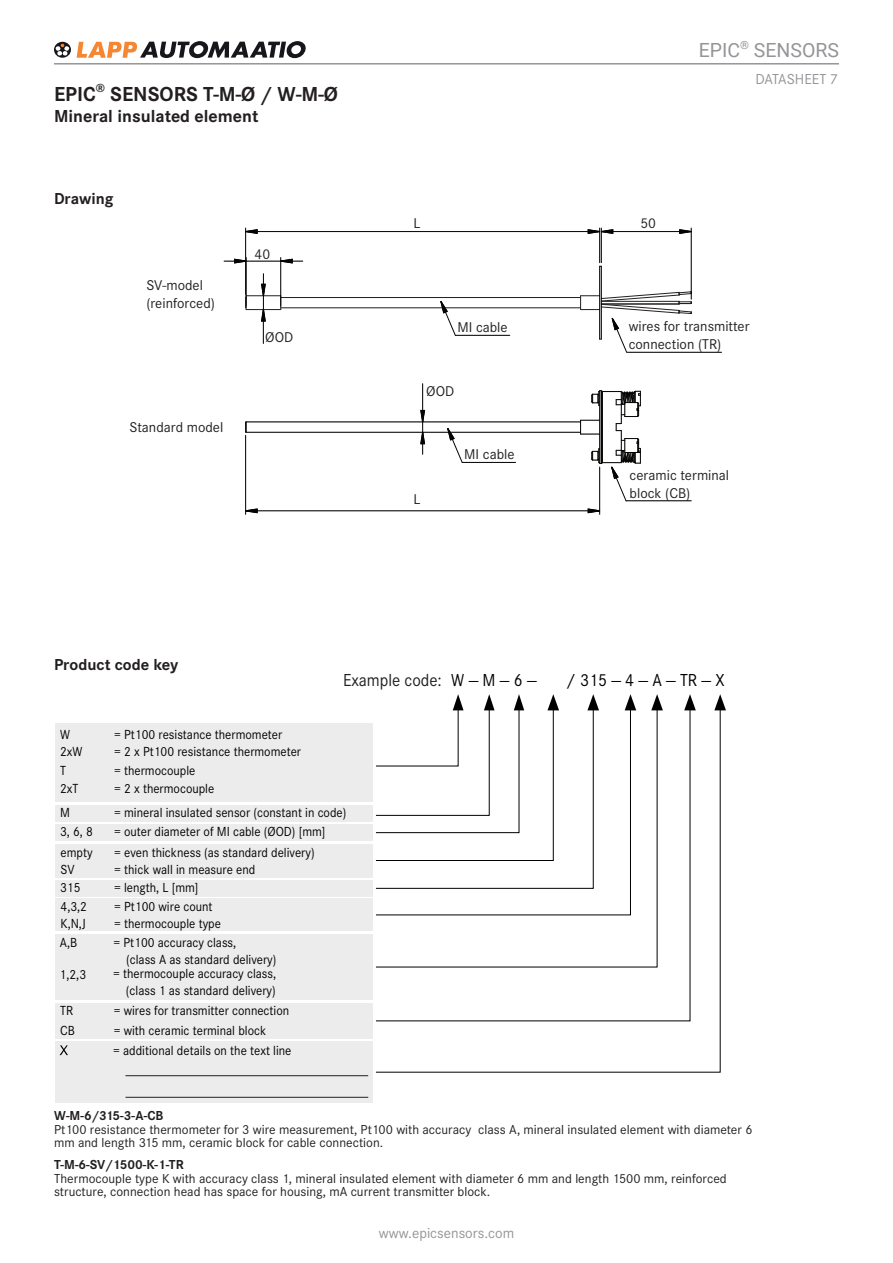
<style>
.page{position:relative;width:893px;height:1263px;background:#fff}
.page>*{position:absolute;margin:0;border:0;box-sizing:border-box;transform-origin:0 0}
.Main_headline_14pt_b{font:700 21px "Corporate STOT";color:#231f20}
.t1{font:19.5px "Roboto";color:#939598}
._2nd_headline_12pt_b{font:700 18px "Corporate STOT";color:#231f20}
.t2{font:18px "Corporate STOT";color:#231f20;scale:.94 1}
.t3{font:18px "Corporate STOT";color:#000;scale:.94 1}
.Body_headline_11pt_b{font:700 16.5px "Corporate STOT";color:#231f20}
.Datasheet_no__10_pt{font:15px "Corporate STOT";color:#939598}
.t4{font:14.7px/17.7px "Corporate STOT";color:#231f20}
.t5{font:13.65px/16.4px "Corporate STOT";color:#000;scale:.94 1}
.Table_text_9pt{font:13.5px/13.5px "Corporate STOT";color:#231f20}
.Table_text_9pt-2{font:700 13.5px "Corporate STOT";letter-spacing:-.01em;color:#231f20}
.s1{color:#000}
</style>
<div class="page">
<svg style="left:54px;top:42px;width:17px;height:16px"></svg>
<svg style="left:55px;top:43px;width:14px;height:13px"></svg>
<svg style="left:77px;top:41px;width:229px;height:17px"></svg>
<div style="left:56px;top:805px;width:317px;height:17px;background:#edeced"></div>
<svg style="left:627px;top:694px;width:7px;height:8px"></svg>
<svg style="left:654px;top:694px;width:6px;height:8px"></svg>
<svg style="left:687px;top:694px;width:6px;height:8px"></svg>
<div style="left:56px;top:844px;width:317px;height:33px;background:#edeced"></div>
<div style="left:56px;top:824px;width:317px;height:17px;background:#edeced"></div>
<div style="left:56px;top:880px;width:317px;height:16px;background:#edeced"></div>
<svg style="left:375px;top:702px;width:346px;height:371px"></svg>
<svg style="left:714px;top:694px;width:12px;height:16px"></svg>
<div style="left:56px;top:723px;width:317px;height:79px;background:#edeced"></div>
<div style="left:56px;top:1041px;width:317px;height:62px;background:#edeced"></div>
<div style="left:56px;top:1003px;width:317px;height:35px;background:#edeced"></div>
<div style="left:56px;top:934px;width:317px;height:66px;background:#edeced"></div>
<div style="left:56px;top:898px;width:317px;height:33px;background:#edeced"></div>
<svg style="left:60px;top:1045px;width:8px;height:10px"></svg>
<hr style="left:125px;top:1097px;width:243px;height:1px;background:#231f20">
<hr style="left:125px;top:1075px;width:243px;height:1px;background:#231f20">
<hr style="left:54px;top:63px;width:785px;height:2px;background:#939598">
<hr style="left:246px;top:309px;width:35px;height:1px;background:#231f20">
<hr style="left:246px;top:295px;width:35px;height:1px;background:#231f20">
<hr style="left:281px;top:307px;width:300px;height:1px;background:#231f20">
<hr style="left:281px;top:297px;width:300px;height:1px;background:#231f20">
<hr style="left:246px;top:432px;width:335px;height:1px;background:#040503">
<hr style="left:246px;top:422px;width:335px;height:1px;background:#040503">
<hr style="left:599px;top:266px;width:1px;height:73px;background:#040503">
<hr style="left:601px;top:266px;width:1px;height:73px;background:#040503">
<svg style="left:245px;top:296px;width:2px;height:14px"></svg>
<svg style="left:245px;top:422px;width:2px;height:11px"></svg>
<hr style="left:626px;top:500px;width:65px;height:1px;background:#040503">
<hr style="left:245px;top:228px;width:1px;height:66px;background:#040503">
<hr style="left:422px;top:384px;width:1px;height:38px;background:#040503">
<hr style="left:599px;top:467px;width:1px;height:47px;background:#040503">
<hr style="left:246px;top:261px;width:35px;height:1px;background:#040503">
<hr style="left:245px;top:435px;width:1px;height:79px;background:#040503">
<hr style="left:280px;top:258px;width:1px;height:48px;background:#040503">
<hr style="left:263px;top:310px;width:1px;height:33px;background:#040503">
<hr style="left:246px;top:510px;width:354px;height:1px;background:#040503">
<hr style="left:246px;top:231px;width:354px;height:1px;background:#040503">
<hr style="left:599px;top:228px;width:1px;height:35px;background:#040503">
<hr style="left:246px;top:258px;width:1px;height:48px;background:#040503">
<hr style="left:601px;top:228px;width:1px;height:35px;background:#040503">
<hr style="left:691px;top:228px;width:1px;height:71px;background:#040503">
<hr style="left:601px;top:231px;width:90px;height:1px;background:#040503">
<svg style="left:279px;top:258px;width:24px;height:6px"></svg>
<svg style="left:224px;top:258px;width:23px;height:6px"></svg>
<svg style="left:587px;top:508px;width:14px;height:6px"></svg>
<svg style="left:245px;top:508px;width:13px;height:6px"></svg>
<svg style="left:419px;top:409px;width:7px;height:45px"></svg>
<svg style="left:260px;top:274px;width:7px;height:48px"></svg>
<svg style="left:245px;top:228px;width:13px;height:7px"></svg>
<svg style="left:587px;top:228px;width:27px;height:7px"></svg>
<svg style="left:678px;top:228px;width:14px;height:7px"></svg>
<svg style="left:580px;top:390px;width:61px;height:112px"></svg>
<hr style="left:462px;top:462px;width:54px;height:1px;background:#040503">
<svg style="left:446px;top:428px;width:17px;height:35px"></svg>
<hr style="left:455px;top:335px;width:55px;height:1px;background:#040503">
<svg style="left:439px;top:301px;width:17px;height:35px"></svg>
<hr style="left:627px;top:352px;width:94px;height:1px;background:#040503">
<svg style="left:580px;top:291px;width:112px;height:62px"></svg>
<p class="Main_headline_14pt_b" style="left:54px;top:82px;width:286px">EPIC<sup>®</sup> SENSORS T-M-Ø / W-M-Ø</p>
<p class="_2nd_headline_12pt_b" style="left:54px;top:106px;width:206px">Mineral insulated element</p>
<p class="Body_headline_11pt_b" style="left:54px;top:189px;width:61px">Drawing</p>
<p class="t4" style="left:146px;top:276px;width:70px">SV-model (reinforced)</p>
<p class="t4" style="left:129px;top:418px;width:95px">Standard model</p>
<p class="t4" style="left:255px;top:246px;width:17px">40</p>
<p class="t4" style="left:265px;top:329px;width:30px">ØOD</p>
<h2 class="t1" style="left:699px;top:37px;width:142px">EPIC<sup>®</sup> SENSORS</h2>
<p class="Datasheet_no__10_pt" style="left:755px;top:71px;width:84px">DATASHEET 7</p>
<p class="t4" style="left:413px;top:214px;width:8px">L</p>
<p class="t4" style="left:640px;top:214px;width:17px">50</p>
<p class="t4" style="left:457px;top:318px;width:52px">MI cable</p>
<p class="t4" style="left:629px;top:318px;width:122px">wires for transmitter connection (TR)</p>
<p class="t4" style="left:426px;top:383px;width:30px">ØOD</p>
<p class="t4" style="left:413px;top:490px;width:8px">L</p>
<p class="t4" style="left:464px;top:446px;width:52px">MI cable</p>
<p class="t4" style="left:630px;top:466px;width:101px">ceramic terminal block (CB)</p>
<p class="Body_headline_11pt_b" style="left:54px;top:655px;width:126px">Product code key</p>
<p class="t5" style="left:60px;top:726px;width:12px">W</p>
<p class="t5" style="left:114px;top:726px;width:180px">= Pt100 resistance thermometer</p>
<p class="t5" style="left:114px;top:744px;width:200px">= 2 x Pt100 resistance thermometer</p>
<p class="t5" style="left:60px;top:744px;width:25px">2xW</p>
<p class="t5" style="left:60px;top:780px;width:21px">2xT</p>
<p class="t5" style="left:114px;top:780px;width:108px">= 2 x thermocouple</p>
<p class="t5" style="left:60px;top:762px;width:8px">T</p>
<p class="t5" style="left:114px;top:762px;width:88px">= thermocouple</p>
<p class="t2" style="left:343px;top:670px;width:208px">Example code: <span class="s1">W — M — 6 —</span></p>
<p class="t3" style="left:566px;top:670px;width:170px">/ 315 — 4 — A — TR — X</p>
<p class="t5" style="left:60px;top:804px;width:12px">M</p>
<p class="t5" style="left:114px;top:804px;width:249px">= mineral insulated sensor (constant in code)</p>
<p class="t5" style="left:60px;top:824px;width:37px">3, 6, 8</p>
<p class="t5" style="left:114px;top:824px;width:226px">= outer diameter of MI cable (ØOD) [mm]</p>
<p class="t5" style="left:61px;top:845px;width:36px">empty<br>SV</p>
<p class="t5" style="left:114px;top:845px;width:215px">= even thickness (as standard delivery) = thick wall in measure end</p>
<p class="t5" style="left:60px;top:879px;width:23px">315</p>
<p class="t5" style="left:114px;top:879px;width:91px">= length, L [mm]</p>
<p class="t5" style="left:61px;top:899px;width:30px">4,3,2<br>K,N,J</p>
<p class="t5" style="left:114px;top:898px;width:106px">= Pt100 wire count</p>
<p class="t5" style="left:60px;top:934px;width:20px">A,B</p>
<p class="t5" style="left:126px;top:934px;width:161px;text-indent:-13px">= Pt100 accuracy class,<br>(class A as standard delivery)</p>
<p class="t5" style="left:113px;top:966px;width:175px;text-align:right">= thermocouple accuracy class, (class 1 as standard delivery)</p>
<p class="t5" style="left:114px;top:1022px;width:164px">= with ceramic terminal block</p>
<p class="t5" style="left:114px;top:915px;width:115px">= thermocouple type</p>
<p class="t5" style="left:60px;top:966px;width:30px">1,2,3</p>
<p class="t5" style="left:114px;top:1003px;width:188px">= wires for transmitter connection</p>
<p class="t5" style="left:60px;top:1003px;width:15px">TR</p>
<p class="t5" style="left:60px;top:1022px;width:17px">CB</p>
<p class="t5" style="left:113px;top:1042px;width:191px">= additional details on the text line</p>
<p class="Table_text_9pt-2" style="left:54px;top:1108px;width:111px">W-M-6/315-3-A-CB</p>
<p class="Table_text_9pt" style="left:54px;top:1122px;width:700px">Pt100 resistance thermometer for 3 wire measurement, Pt100 with accuracy class A, mineral insulated element with diameter 6 mm and length 315 mm, ceramic block for cable connection.</p>
<p class="Table_text_9pt-2" style="left:54px;top:1157px;width:131px">T-M-6-SV/1500-K-1-TR</p>
<p class="Table_text_9pt" style="left:54px;top:1171px;width:674px">Thermocouple type K with accuracy class 1, mineral insulated element with diameter 6 mm and length 1500 mm, reinforced structure, connection head has space for housing, mA current transmitter block.</p>
<p class="Datasheet_no__10_pt" style="left:379px;top:1224px;width:137px">www.epicsensors.com</p>
</div>
